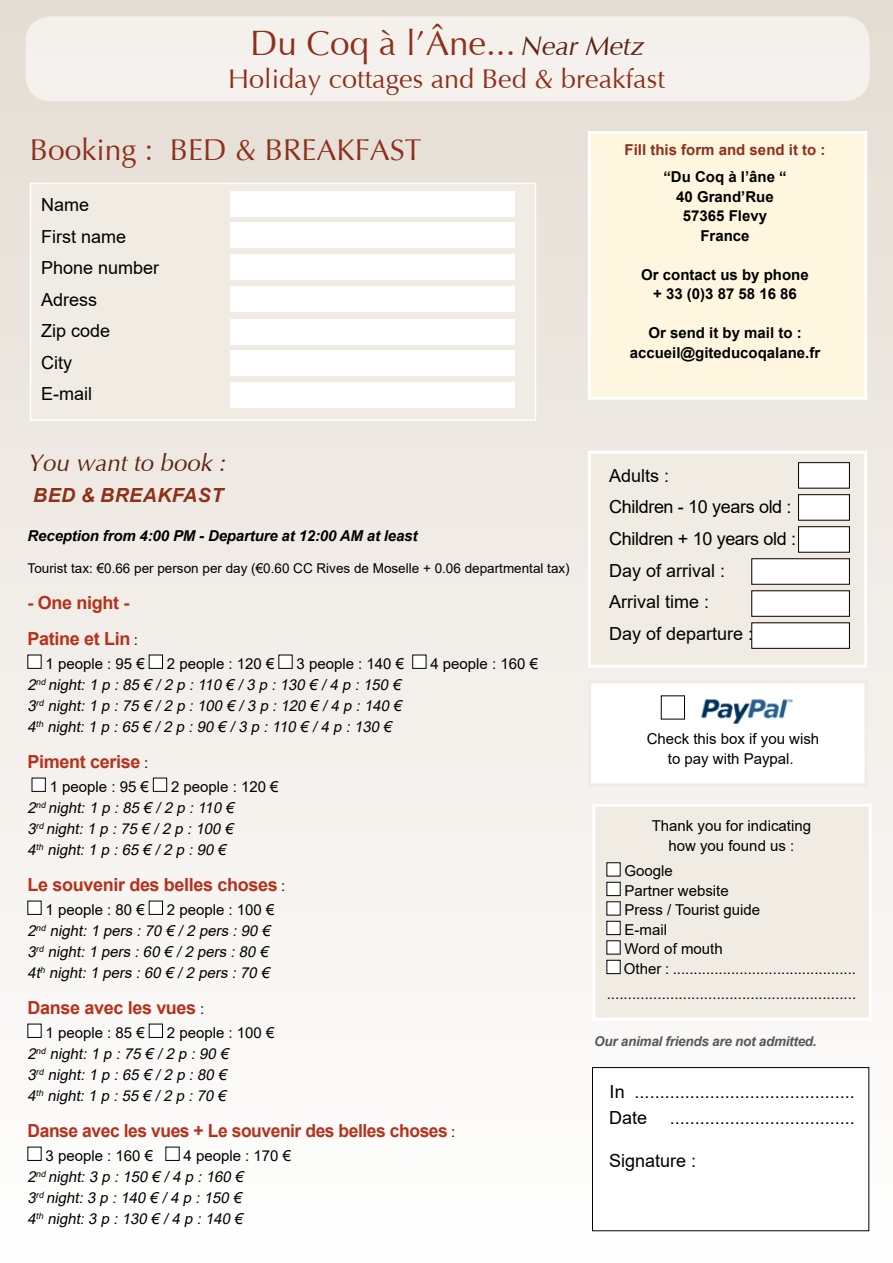
<style>
.page{position:relative;width:893px;height:1263px;background:#fff}
.page>*{position:absolute;margin:0;border:0;box-sizing:border-box;transform-origin:0 0}
.t1{font:35.1px "Optima";color:#8e301a}
.t2{font:30px "Optima";color:#8e301a}
.t3{font:27px "Optima";color:#8e301a}
.t4{font:italic 24px "Optima";color:#5c2513}
.t5{font:italic 700 19.5px "Arial";letter-spacing:.025em;color:#8e301a}
.t6{font:18px/31.5px "Arial";color:#000}
.t7{font:700 18px/36px "Arial";letter-spacing:-.02em;color:#b5321c}
.t8{font:italic 15px/21px "Arial";color:#000}
.t9{font:15px/19.5px "Arial";color:#000;text-align:center}
.t10{font:700 15px/19.5px "Arial";color:#000;text-align:center}
.t11{font:italic 700 15px "Arial";letter-spacing:-.01em;color:#000}
.t12{font:700 15px "Arial";color:#8e301a}
.t13{font:13.5px "Arial";color:#000}
.t14{font:italic 700 13.5px "Arial";letter-spacing:-.02em;color:#58585a}
.s1{font-style:italic;font-size:27px;color:#5c2513}
.s2{font-weight:400;font-size:15px;color:#000}
.s3{font-style:normal}
</style>
<div class="page">
<div style="left:0;top:0;width:893px;height:1263px;background:linear-gradient(to bottom,#e4ddd3,#fffefe)"></div>
<div style="left:26px;top:16px;width:844px;height:85px;background:#f4f1ee;border-radius:26px"></div>
<div style="left:28px;top:655px;width:13px;height:13px;background:#fff"></div>
<div style="left:149px;top:655px;width:14px;height:13px;background:#fff"></div>
<div style="left:149px;top:655px;width:14px;height:13px;border:1px solid #000"></div>
<div style="left:279px;top:655px;width:13px;height:13px;background:#fff"></div>
<div style="left:413px;top:655px;width:13px;height:13px;background:#fff"></div>
<div style="left:412px;top:655px;width:14px;height:13px;border:1px solid #000"></div>
<div style="left:32px;top:778px;width:13px;height:13px;background:#fff"></div>
<div style="left:32px;top:778px;width:14px;height:13px;border:1px solid #000"></div>
<div style="left:153px;top:778px;width:14px;height:13px;background:#fff"></div>
<div style="left:153px;top:778px;width:14px;height:13px;border:1px solid #000"></div>
<div style="left:28px;top:901px;width:13px;height:13px;background:#fff"></div>
<div style="left:149px;top:901px;width:14px;height:13px;background:#fff"></div>
<div style="left:149px;top:901px;width:14px;height:13px;border:1px solid #000"></div>
<div style="left:28px;top:1024px;width:13px;height:13px;background:#fff"></div>
<div style="left:149px;top:1024px;width:14px;height:13px;background:#fff"></div>
<div style="left:149px;top:1024px;width:14px;height:13px;border:1px solid #000"></div>
<div style="left:28px;top:1147px;width:13px;height:13px;background:#fff"></div>
<div style="left:166px;top:1147px;width:13px;height:13px;background:#fff"></div>
<div style="left:30px;top:183px;width:506px;height:238px;background:#f0ece3;border:2px solid #fff"></div>
<div style="left:230px;top:191px;width:285px;height:25px;background:#fff"></div>
<div style="left:230px;top:222px;width:285px;height:26px;background:#fff"></div>
<div style="left:230px;top:254px;width:285px;height:25px;background:#fff"></div>
<div style="left:230px;top:286px;width:285px;height:26px;background:#fff"></div>
<div style="left:230px;top:319px;width:285px;height:25px;background:#fff"></div>
<div style="left:230px;top:350px;width:285px;height:26px;background:#fff"></div>
<div style="left:230px;top:382px;width:285px;height:25px;background:#fff"></div>
<div style="left:588px;top:131px;width:279px;height:269px;background:#fff6df;border:3px solid #fff"></div>
<div style="left:588px;top:451px;width:279px;height:217px;background:#f0ece3;border:3px solid #fff"></div>
<div style="left:798px;top:463px;width:51px;height:25px;background:#fff"></div>
<div style="left:798px;top:462px;width:52px;height:26px;border:1px solid #000"></div>
<div style="left:798px;top:495px;width:51px;height:25px;background:#fff"></div>
<div style="left:798px;top:494px;width:52px;height:26px;border:1px solid #000"></div>
<div style="left:798px;top:527px;width:51px;height:25px;background:#fff"></div>
<div style="left:798px;top:526px;width:52px;height:26px;border:1px solid #000"></div>
<div style="left:752px;top:559px;width:97px;height:25px;background:#fff"></div>
<div style="left:752px;top:591px;width:97px;height:25px;background:#fff"></div>
<div style="left:752px;top:623px;width:97px;height:25px;background:#fff"></div>
<div style="left:588px;top:680px;width:279px;height:106px;background:#fff;border:3px solid #f0ece3"></div>
<img style="left:701px;top:699px;width:92px;height:25px">
<div style="left:661px;top:696px;width:24px;height:23px;border:1px solid #000"></div>
<div style="left:592px;top:1067px;width:277px;height:164px;background:#fff"></div>
<div style="left:592px;top:1067px;width:277px;height:164px;border:1px solid #000"></div>
<div style="left:592px;top:804px;width:280px;height:216px;background:#f0ece3;border:3px solid #fff"></div>
<div style="left:607px;top:863px;width:13px;height:13px;background:#fff"></div>
<div style="left:607px;top:882px;width:13px;height:13px;background:#fff"></div>
<div style="left:607px;top:882px;width:13px;height:14px;border:1px solid #000"></div>
<div style="left:607px;top:902px;width:13px;height:13px;background:#fff"></div>
<div style="left:607px;top:921px;width:13px;height:13px;background:#fff"></div>
<div style="left:607px;top:921px;width:13px;height:14px;border:1px solid #000"></div>
<div style="left:607px;top:941px;width:13px;height:13px;background:#fff"></div>
<div style="left:607px;top:960px;width:13px;height:13px;background:#fff"></div>
<div style="left:607px;top:960px;width:13px;height:14px;border:1px solid #000"></div>
<h1 class="t1" style="left:250px;top:23px;width:400px">Du Coq à l’Âne... <span class="s1">Near Metz</span></h1>
<h3 class="t3" style="left:228px;top:63px;width:438px">Holiday cottages and Bed &amp; breakfast</h3>
<h2 class="t2" style="left:30px;top:132px;width:393px">Booking : Bed &amp; b reakfast</h2>
<p class="t6" style="left:41px;top:189px;width:120px">Name<br>First name<br>Phone number<br>Adress<br>Zip code<br>City<br>E-mail</p>
<h3 class="t4" style="left:28px;top:448px;width:204px">You want to book :</h3>
<h3 class="t5" style="left:33px;top:482px;width:192px">Bed &amp; breakfast</h3>
<p class="t11" style="left:28px;top:526px;width:392px">Reception from 4:00 PM - Departure at 12:00 AM at least</p>
<p class="t13" style="left:28px;top:558px;width:544px">Tourist tax: €0.66 per person per day (€0.60 CC Rives de Moselle + 0.06 departmental tax)</p>
<p class="t7" style="left:28px;top:584px;width:112px">- One night -<br>Patine et Lin <span class="s2">:</span></p>
<p class="t9" style="left:46px;top:653px;width:101px">1 people : 95 €</p>
<p class="t9" style="left:167px;top:653px;width:109px">2 people : 120 €</p>
<p class="t9" style="left:297px;top:653px;width:109px">3 people : 140 €</p>
<p class="t9" style="left:430px;top:653px;width:109px">4 people : 160 €</p>
<p class="t8" style="left:28px;top:674px;width:379px;text-align:justify">2<sup>nd</sup> night:1 p :85 € /2 p :110 € /3 p :130 € /4 p :150 € 3<sup>rd</sup> night:1 p :75 € /2 p :100 € /3 p :120 € /4 p :140 € 4<sup>th</sup> night:1 p :65 € /2 p :90 € /3 p :110 € /4 p :130 €</p>
<p class="t7" style="left:28px;top:743px;width:122px">Piment cerise <span class="s2">:</span></p>
<p class="t9" style="left:50px;top:776px;width:101px">1 people : 95 €</p>
<p class="t8" style="left:28px;top:776px;width:252px;text-indent:143px"><span class="s3">2 people : 120 €<br></span>2<sup>nd</sup> night:1 p :85 € /2 p :110 €<br>3<sup>rd</sup> night:1 p :75 € /2 p :100 €<br>4<sup>th</sup> night:1 p :65 € /2 p :90 €</p>
<p class="t7" style="left:28px;top:866px;width:259px">Le souvenir des belles choses <span class="s2">:</span></p>
<p class="t9" style="left:46px;top:899px;width:101px">1 people : 80 €</p>
<p class="t8" style="left:28px;top:899px;width:248px;text-indent:139px"><span class="s3">2 people : 100 €<br></span>2<sup>nd</sup> night:1 pers :70 € /2 pers :90 €<br>3<sup>rd</sup> night:1 pers :60 € /2 pers :80 €<br>4t<sup>h</sup> night:1 pers :60 € /2 pers :70 €</p>
<p class="t7" style="left:28px;top:989px;width:178px">Danse avec les vues <span class="s2">:</span></p>
<p class="t9" style="left:46px;top:1022px;width:101px">1 people : 85 €</p>
<p class="t8" style="left:28px;top:1022px;width:248px;text-indent:139px"><span class="s3">2 people : 100 €<br></span>2<sup>nd</sup> night:1 p :75 € /2 p :90 €<br>3<sup>rd</sup> night:1 p :65 € /2 p :80 €<br>4<sup>th</sup> night:1 p :55 € /2 p :70 €</p>
<p class="t7" style="left:28px;top:1112px;width:429px">Danse avec les vues + Le souvenir des belles choses <span class="s2">:</span></p>
<p class="t9" style="left:46px;top:1145px;width:109px">3 people : 160 €</p>
<p class="t8" style="left:28px;top:1145px;width:265px;text-indent:156px"><span class="s3">4 people : 170 €<br></span>2<sup>nd</sup> night:3 p :150 € /4 p :160 €<br>3<sup>rd</sup> night:3 p :140 € /4 p :150 €<br>4<sup>th</sup> night:3 p :130 € /4 p :140 €</p>
<p class="t12" style="left:625px;top:139px;width:202px">Fill this form and send it to :</p>
<p class="t10" style="left:663px;top:167px;width:125px">“Du Coq à l’âne “<br>40 Grand’Rue<br>57365 Flevy<br>France</p>
<p class="t10" style="left:641px;top:265px;width:169px">Or contact us by phone + 33 (0)3 87 58 16 86</p>
<p class="t10" style="left:630px;top:323px;width:192px">Or send it by mail to : accueil@giteducoqalane.fr</p>
<p class="t6" style="left:609px;top:460px;width:188px">Adults :<br>Children - 10 years old :<br>Children + 10 years old :<br>Day of arrival :<br>Arrival time :<br>Day of departure :</p>
<p class="t9" style="left:647px;top:729px;width:174px">Check this box if you wish to pay with Paypal.</p>
<p class="t9" style="left:652px;top:816px;width:161px">Thank you for indicating how you found us :</p>
<p class="t9" style="left:624px;top:861px;width:234px;text-align:left">Google<br>Partner website<br>Press / Tourist guide<br>E-mail<br>Word of mouth<br>Other : ............................................</p>
<p class="t9" style="left:607px;top:984px;width:251px">...........................................................</p>
<p class="t14" style="left:594px;top:1033px;width:224px">Our animal friends are not admitted.</p>
<p class="t6" style="left:609px;top:1079px;width:247px;line-height:25.5px">In ............................................<br>Date</p>
<p class="t6" style="left:670px;top:1102px;width:187px">.....................................</p>
<p class="t6" style="left:609px;top:1145px;width:89px">Signature :</p>
</div>
